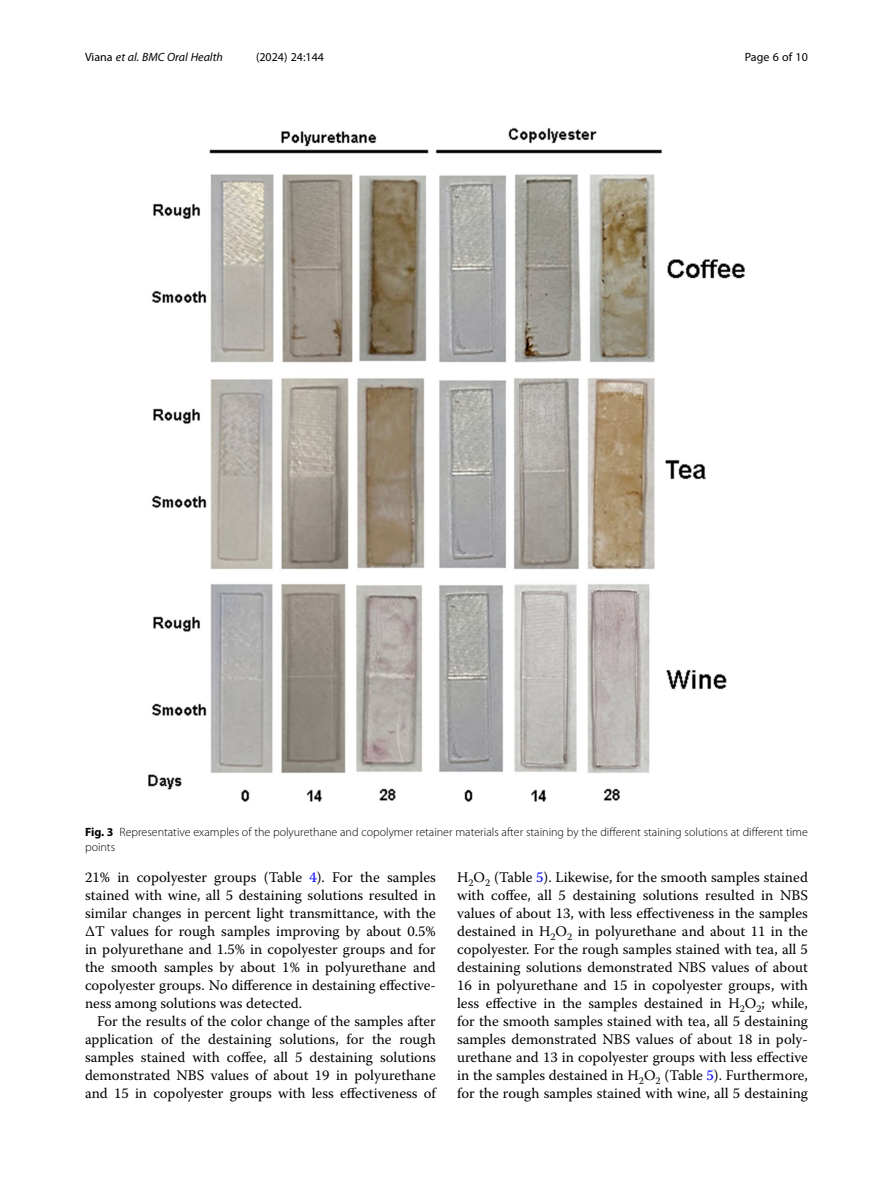
<style>
.page{position:relative;width:893px;height:1191px;background:#fff}
.page>*{position:absolute;margin:0;border:0;box-sizing:border-box;transform-origin:0 0}
.Body_Text_Indent{font:14.7px/18px "Warnock Pro";color:#000;text-align:justify}
.Figure_Caption{font:300 12px/15px "Myriad Pro";color:#000}
.t1{font:italic 12px "Myriad Pro";color:#000}
.t2{font:12px "Myriad Pro";color:#000}
.s1{font-style:normal}
.s2{font-weight:700}
.s3{color:#00f}
</style>
<div class="page">
<img style="left:148px;top:127px;width:597px;height:675px">
<p class="t1" style="left:85px;top:50px;width:139px"><span class="s1">Viana</span> et al. BMC Oral Health</p>
<p class="t2" style="left:256px;top:50px;width:70px">(2024) 24:144</p>
<p class="t2" style="left:745px;top:50px;width:65px">Page 6 of 10</p>
<p class="Figure_Caption" style="left:85px;top:824px;width:724px"><span class="s2">Fig. 3</span> Representative examples of the polyurethane and copolymer retainer materials after staining by the different staining solutions at different time points</p>
<p class="Body_Text_Indent" style="left:85px;top:868px;width:352px">21% in copolyester groups (Table <span class="s3">4</span>). For the samples stained with wine, all 5 destaining solutions resulted in similar changes in percent light transmittance, with the ∆T values for rough samples improving by about 0.5% in polyurethane and 1.5% in copolyester groups and for the smooth samples by about 1% in polyurethane and copolyester groups. No difference in destaining effective&shy;ness among solutions was detected.</p>
<p class="Body_Text_Indent" style="left:85px;top:1012px;width:352px;text-indent:12px">For the results of the color change of the samples after application of the destaining solutions, for the rough samples stained with coffee, all 5 destaining solutions demonstrated NBS values of about 19 in polyurethane and 15 in copolyester groups with less effectiveness of</p>
<p class="Body_Text_Indent" style="left:457px;top:868px;width:352px">H<sub>2</sub>O<sub>2</sub> (Table <span class="s3">5</span>). Likewise, for the smooth samples stained with coffee, all 5 destaining solutions resulted in NBS values of about 13, with less effectiveness in the samples destained in H<sub>2</sub>O<sub>2</sub> in polyurethane and about 11 in the copolyester. For the rough samples stained with tea, all 5 destaining solutions demonstrated NBS values of about 16 in polyurethane and 15 in copolyester groups, with less effective in the samples destained in H<sub>2</sub>O<sub>2</sub>; while, for the smooth samples stained with tea, all 5 destaining samples demonstrated NBS values of about 18 in poly&shy;urethane and 13 in copolyester groups with less effective in the samples destained in H<sub>2</sub>O<sub>2</sub> (Table <span class="s3">5</span>). Furthermore, for the rough samples stained with wine, all 5 destaining</p>
</div>
